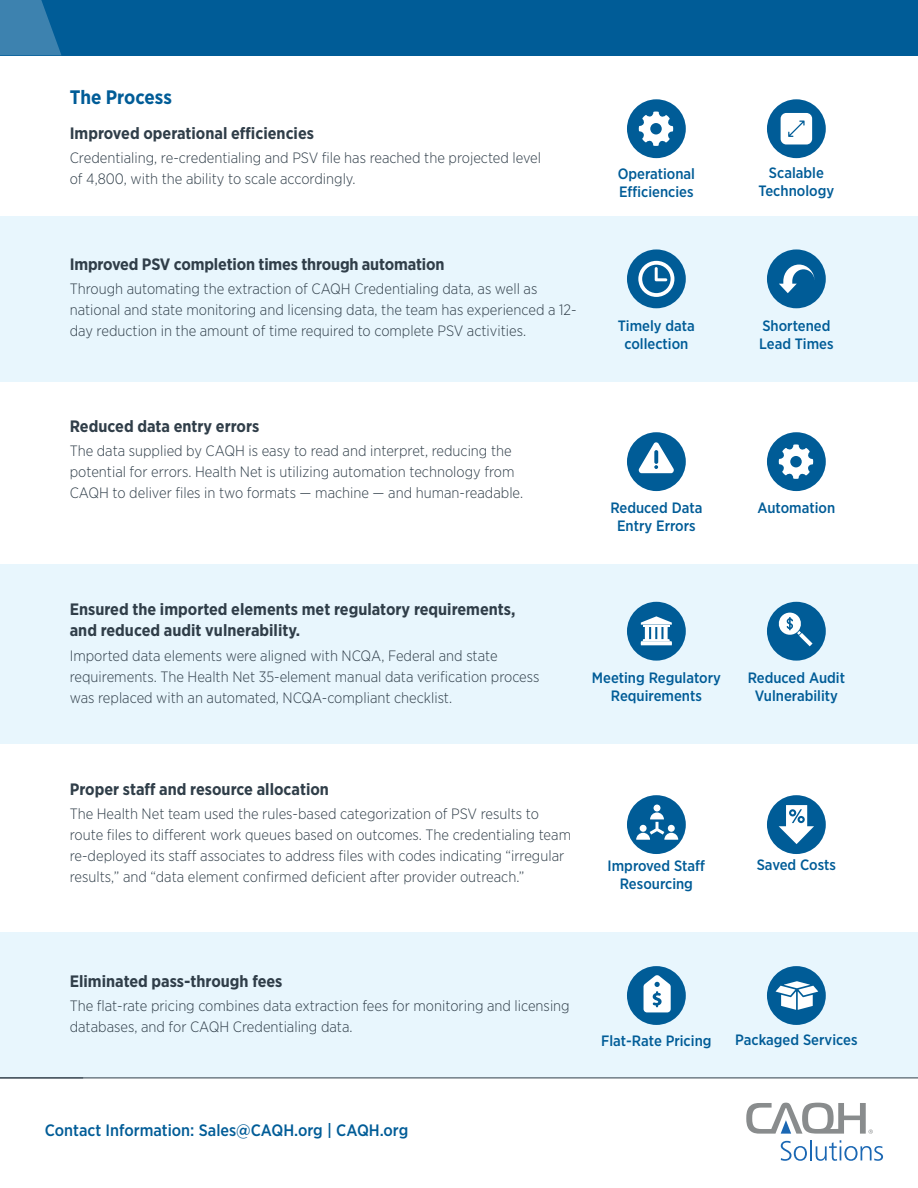
<style>
.page{position:relative;width:918px;height:1188px;background:#fff}
.page>*{position:absolute;margin:0;border:0;box-sizing:border-box;transform-origin:0 0}
.t1{font:700 19.5px "Gotham Narrow";color:#005c97}
.t2{font:700 16.5px/21px "Gotham Narrow";color:#303e49}
.Body{font:500 16.5px "Gotham Narrow";color:#005c97}
.Body-2{font:300 15px/21px "Gotham Narrow";color:#303e49}
.Body-3{font:500 15px/18px "Gotham Narrow";color:#005c97;text-align:center}
</style>
<div class="page">
<div style="left:0;top:932px;width:918px;height:146px;background:#e8f6fd"></div>
<svg style="left:781px;top:1141px;width:26px;height:20px"></svg>
<hr style="left:810px;top:1140px;width:2px;height:20px;background:#1a67b3">
<svg style="left:816px;top:1140px;width:67px;height:21px"></svg>
<svg style="left:746px;top:1103px;width:127px;height:31px"></svg>
<div style="left:0;top:0;width:918px;height:55px;background:#005c97"></div>
<svg style="left:0;top:0;width:61px;height:55px"></svg>
<div style="left:627px;top:99px;width:59px;height:59px;background:#005c97;border-radius:50%"></div>
<svg style="left:639px;top:112px;width:34px;height:34px"></svg>
<div style="left:627px;top:795px;width:59px;height:59px;background:#005c97;border-radius:50%"></div>
<div style="left:654px;top:805px;width:6px;height:7px;background:#fff;border-radius:50%"></div>
<svg style="left:636px;top:813px;width:42px;height:27px"></svg>
<div style="left:627px;top:966px;width:59px;height:59px;background:#005c97;border-radius:50%"></div>
<svg style="left:644px;top:975px;width:27px;height:37px"></svg>
<div style="left:627px;top:432px;width:59px;height:59px;background:#005c97;border-radius:50%"></div>
<svg style="left:638px;top:442px;width:36px;height:31px"></svg>
<hr style="left:0;top:1078px;width:918px;height:1px;background:#303e49">
<div style="left:0;top:564px;width:918px;height:179px;background:#e8f6fd"></div>
<div style="left:0;top:217px;width:918px;height:165px;background:#e8f6fd"></div>
<div style="left:627px;top:249px;width:59px;height:59px;background:#005c97;border-radius:50%"></div>
<svg style="left:638px;top:261px;width:36px;height:36px"></svg>
<div style="left:627px;top:602px;width:59px;height:59px;background:#005c97;border-radius:50%"></div>
<svg style="left:641px;top:616px;width:31px;height:29px"></svg>
<div style="left:767px;top:99px;width:59px;height:59px;background:#005c97;border-radius:50%"></div>
<svg style="left:781px;top:113px;width:31px;height:31px"></svg>
<div style="left:767px;top:966px;width:59px;height:59px;background:#005c97;border-radius:50%"></div>
<svg style="left:776px;top:981px;width:42px;height:29px"></svg>
<div style="left:767px;top:795px;width:59px;height:59px;background:#005c97;border-radius:50%"></div>
<svg style="left:779px;top:805px;width:35px;height:39px"></svg>
<div style="left:767px;top:602px;width:59px;height:59px;background:#005c97;border-radius:50%"></div>
<svg style="left:778px;top:613px;width:35px;height:33px"></svg>
<div style="left:767px;top:249px;width:59px;height:59px;background:#005c97;border-radius:50%"></div>
<svg style="left:779px;top:265px;width:36px;height:28px"></svg>
<div style="left:767px;top:432px;width:59px;height:59px;background:#005c97;border-radius:50%"></div>
<svg style="left:779px;top:444px;width:34px;height:35px"></svg>
<h2 class="t1" style="left:70px;top:85px;width:104px">The Process</h2>
<h3 class="t2" style="left:70px;top:122px;width:246px">Improved operational efficiencies</h3>
<p class="Body-2" style="left:70px;top:147px;width:473px">Credentialing, re-credentialing and PSV file has reached the projected level of 4,800, with the ability to scale accordingly.</p>
<h3 class="t2" style="left:70px;top:253px;width:376px">Improved PSV completion times through automation</h3>
<p class="Body-2" style="left:70px;top:278px;width:508px">Through automating the extraction of CAQH Credentialing data, as well as national and state monitoring and licensing data, the team has experienced a 12- day reduction in the amount of time required to complete PSV activities.</p>
<p class="Body-3" style="left:618px;top:165px;width:79px;text-align:left">Operational<br>Efficiencies</p>
<p class="Body-3" style="left:759px;top:164px;width:77px">Scalable<br>Technology</p>
<p class="Body-3" style="left:618px;top:316px;width:79px">Timely data collection</p>
<p class="Body-3" style="left:759px;top:317px;width:76px;text-align:left">Shortened<br>Lead Times</p>
<h3 class="t2" style="left:70px;top:416px;width:191px">Reduced data entry errors</h3>
<p class="Body-2" style="left:70px;top:440px;width:455px">The data supplied by CAQH is easy to read and interpret, reducing the potential for errors. Health Net is utilizing automation technology from<br>CAQH to deliver files in two formats — machine — and human-readable.</p>
<h3 class="t2" style="left:70px;top:599px;width:447px">Ensured the imported elements met regulatory requirements, and reduced audit vulnerability.</h3>
<p class="Body-2" style="left:70px;top:645px;width:471px">Imported data elements were aligned with NCQA, Federal and state requirements. The Health Net 35-element manual data verification process was replaced with an automated, NCQA-compliant checklist.</p>
<p class="Body-3" style="left:610px;top:499px;width:94px">Reduced Data<br>Entry Errors</p>
<p class="Body-3" style="left:758px;top:499px;width:79px">Automation</p>
<p class="Body-3" style="left:592px;top:669px;width:131px">Meeting Regulatory<br>Requirements</p>
<p class="Body-3" style="left:748px;top:669px;width:99px">Reduced Audit<br>Vulnerability</p>
<h3 class="t2" style="left:70px;top:778px;width:261px">Proper staff and resource allocation</h3>
<p class="Body-2" style="left:70px;top:803px;width:503px">The Health Net team used the rules-based categorization of PSV results to route files to different work queues based on outcomes. The credentialing team re-deployed its staff associates to address files with codes indicating “irregular results,” and “data element confirmed deficient after provider outreach.”</p>
<p class="Body-3" style="left:608px;top:856px;width:99px">Improved Staff</p>
<p class="Body-3" style="left:757px;top:855px;width:81px">Saved Costs</p>
<p class="Body-3" style="left:620px;top:874px;width:75px">Resourcing</p>
<h3 class="t2" style="left:70px;top:971px;width:214px">Eliminated pass-through fees</h3>
<p class="Body-2" style="left:70px;top:995px;width:501px">The flat-rate pricing combines data extraction fees for monitoring and licensing databases, and for CAQH Credentialing data.</p>
<p class="Body" style="left:45px;top:1120px;width:365px">Contact Information: Sales@CAQH.org | CAQH.org</p>
<p class="Body-3" style="left:601px;top:1032px;width:112px">Flat-Rate Pricing</p>
<p class="Body-3" style="left:735px;top:1031px;width:124px">Packaged Services</p>
</div>
